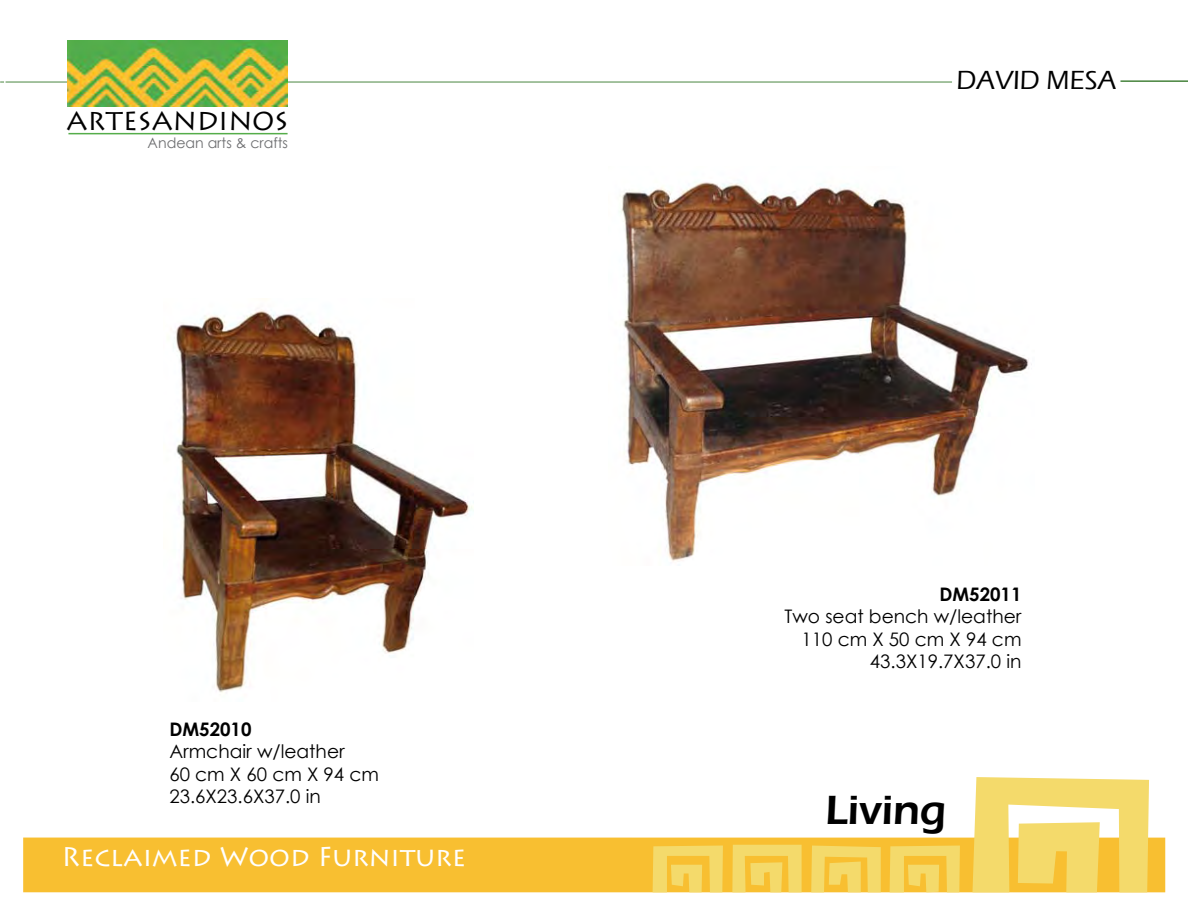
<style>
.page{position:relative;width:1188px;height:918px;background:#fff}
.page>*{position:absolute;margin:0;border:0;box-sizing:border-box;transform-origin:0 0}
.t1{font:600 42px "Eras ITC";color:#000}
.t2{font:27px "Lithos Pro";color:#fff}
.t3{font:500 27px "Eras ITC";color:#000}
.t4{font:25.8px "Lithos Pro";color:#000}
.t5{font:18.6px/22.4px "Century Gothic";color:#000}
.t6{font:14.4px "Century Gothic";color:#6d6e70}
.s1{font-weight:700}
</style>
<div class="page">
<hr style="left:0;top:81px;width:952px;height:2px;background:#46833c">
<hr style="left:1120px;top:80px;width:68px;height:2px;background:#46833c">
<hr style="left:68px;top:133px;width:220px;height:1px;background:#55ad4a">
<div style="left:24px;top:838px;width:1141px;height:54px;background:#f8bf31"></div>
<svg style="left:972px;top:777px;width:177px;height:115px"></svg>
<svg style="left:890px;top:846px;width:70px;height:46px"></svg>
<svg style="left:811px;top:846px;width:70px;height:46px"></svg>
<svg style="left:732px;top:845px;width:70px;height:47px"></svg>
<svg style="left:653px;top:846px;width:70px;height:46px"></svg>
<img style="left:175px;top:310px;width:299px;height:383px">
<img style="left:621px;top:181px;width:411px;height:381px">
<img style="left:67px;top:40px;width:221px;height:67px">
<p class="t4" style="left:67px;top:106px;width:223px">ARTESANDINOS</p>
<p class="t6" style="left:148px;top:133px;width:142px">Andean arts &amp; crafts</p>
<p class="t5" style="left:169px;top:718px;width:211px"><span class="s1">DM52010<br></span>Armchair w/leather<br>60 cm X 60 cm X 94 cm<br>23.6X23.6X37.0 in</p>
<p class="t2" style="left:61px;top:841px;width:406px">Reclaimed Wood Furniture</p>
<h2 class="t3" style="left:956px;top:65px;width:162px">DAVID MESA</h2>
<p class="t5" style="left:784px;top:583px;width:239px;text-align:right"><span class="s1">DM52011<br></span>Two seat bench w/leather<br>110 cm X 50 cm X 94 cm<br>43.3X19.7X37.0 in</p>
<h1 class="t1" style="left:825px;top:786px;width:122px">Living</h1>
</div>
